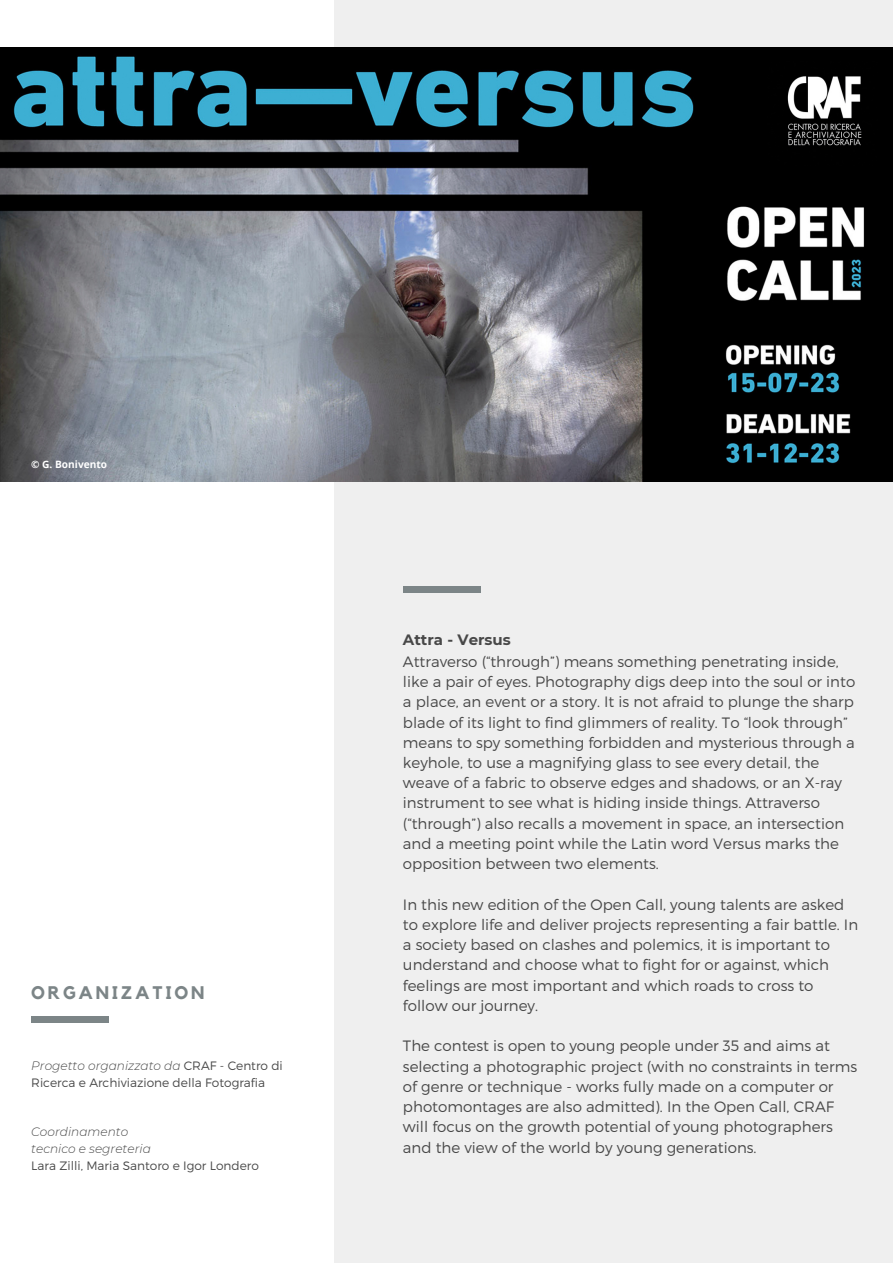
<style>
.page{position:relative;width:893px;height:1264px;background:#fff}
.page>*{position:absolute;margin:0;border:0;box-sizing:border-box;transform-origin:0 0}
.t1{font:700 18.15px "Kollektif";letter-spacing:.15em;color:#7c8587}
.t2{font:300 15px/20.2px "Montserrat";color:#484848}
.t3{font:700 15px "Montserrat";color:#484848}
.t4{font:300 12.15px/17.2px "Montserrat";color:#484848}
.t5{font:italic 300 12.15px "Montserrat";color:#484848}
.t6{font:700 10.2px "Open Sans";color:#fff}
.s1{font-style:italic}
</style>
<div class="page">
<div style="left:334px;top:0;width:558px;height:1262px;background:#efefef"></div>
<div style="left:31px;top:1015px;width:78px;height:7px;background:#7c8587"></div>
<img style="left:0;top:48px;width:892px;height:434px">
<div style="left:403px;top:586px;width:77px;height:6px;background:#7c8587"></div>
<p class="t6" style="left:31px;top:457px;width:77px">© G. Bonivento</p>
<p class="t1" style="left:31px;top:984px;width:175px">ORGANIZATION</p>
<p class="t4" style="left:31px;top:1056px;width:253px"><span class="s1">Progetto organizzato da</span> CRAF - Centro di<br>Ricerca e Archiviazione della Fotografia</p>
<p class="t5" style="left:31px;top:1124px;width:98px">Coordinamento</p>
<p class="t5" style="left:31px;top:1141px;width:121px">tecnico e segreteria</p>
<p class="t4" style="left:31px;top:1156px;width:229px">Lara Zilli, Maria Santoro e Igor Londero</p>
<p class="t3" style="left:403px;top:631px;width:109px">Attra - Versus</p>
<p class="t2" style="left:403px;top:650px;width:453px">Attraverso (“through”) means something penetrating inside, like a pair of eyes. Photography digs deep into the soul or into a place, an event or a story. It is not afraid to plunge the sharp blade of its light to find glimmers of reality. To “look through” means to spy something forbidden and mysterious through a keyhole, to use a magnifying glass to see every detail, the weave of a fabric to observe edges and shadows, or an X-ray instrument to see what is hiding inside things. Attraverso (“through”) also recalls a movement in space, an intersection and a meeting point while the Latin word Versus marks the opposition between two elements.</p>
<p class="t2" style="left:403px;top:893px;width:456px">In this new edition of the Open Call, young talents are asked to explore life and deliver projects representing a fair battle. In a society based on clashes and polemics, it is important to understand and choose what to fight for or against, which feelings are most important and which roads to cross to follow our journey.</p>
<p class="t2" style="left:403px;top:1035px;width:455px">The contest is open to young people under 35 and aims at selecting a photographic project (with no constraints in terms of genre or technique - works fully made on a computer or photomontages are also admitted). In the Open Call, CRAF will focus on the growth potential of young photographers and the view of the world by young generations.</p>
</div>
